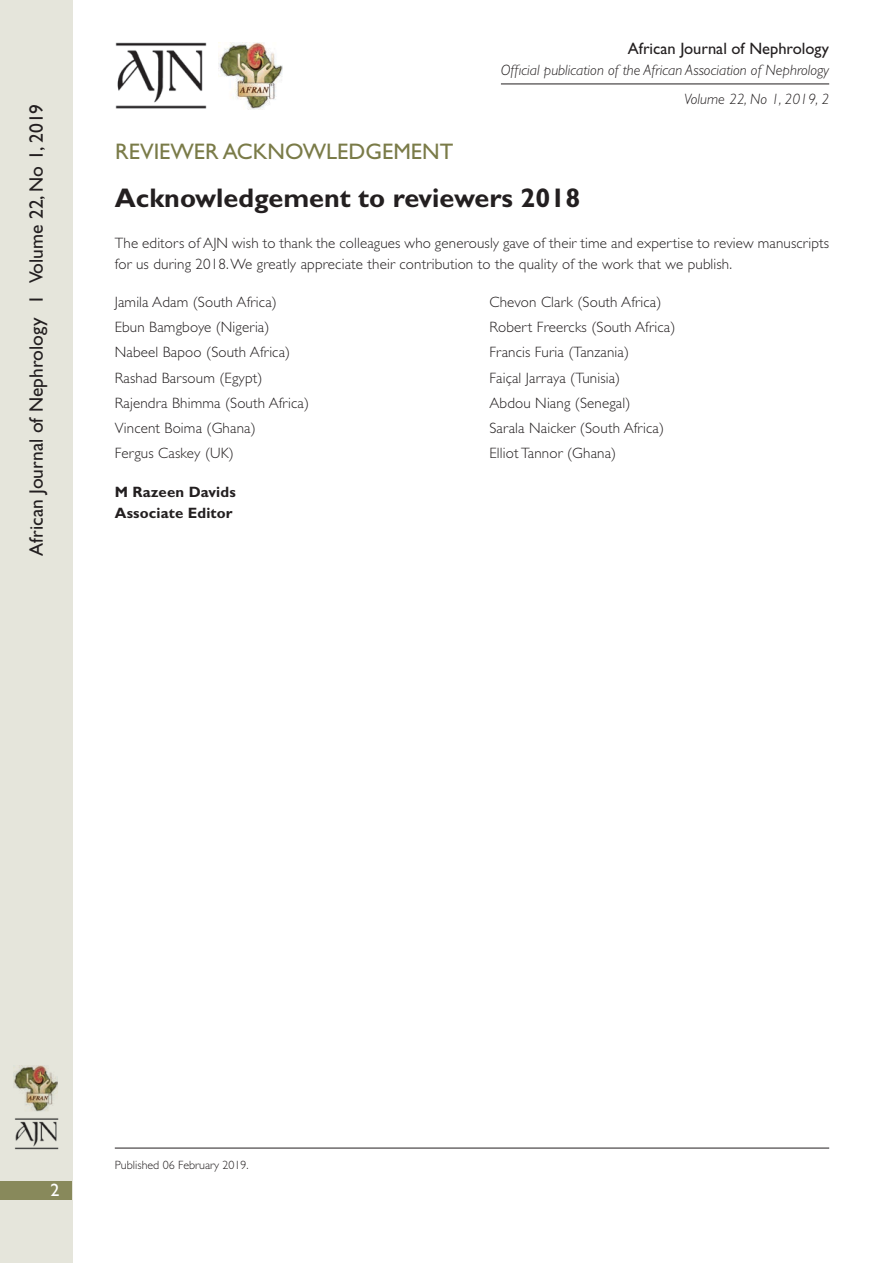
<style>
.page{position:relative;width:893px;height:1263px;background:#fff}
.page>*{position:absolute;margin:0;border:0;box-sizing:border-box;transform-origin:0 0}
.t1{font:700 27px "Gill Sans Std";color:#231f20}
.t2{font:22.5px "Gill Sans Std";color:#7a7b48}
.t3{font:19.5px "Gill Sans Std";color:#231f20}
.t4{font:18px "Gill Sans Std";color:#fff}
.t5{font:16.5px "Gill Sans Std";color:#231f20}
.t6{font:300 15px/25.2px "Gill Sans Std";letter-spacing:.01em;color:#231f20}
.t7{font:italic 300 15px/29.5px "Gill Sans Std";color:#231f20;text-align:right}
.t8{font:700 15px/21px "Gill Sans Std";letter-spacing:.01em;color:#231f20}
.t9{font:300 12px "Gill Sans Std";color:#231f20}
</style>
<div class="page">
<div style="left:0;top:0;width:72px;height:1263px;background:#e5e5db"></div>
<div style="left:0;top:1181px;width:72px;height:18px;background:#88895b"></div>
<img style="left:14px;top:1118px;width:45px;height:32px">
<img style="left:14px;top:1065px;width:44px;height:46px">
<img style="left:115px;top:42px;width:92px;height:67px">
<img style="left:219px;top:43px;width:63px;height:67px">
<hr style="left:501px;top:84px;width:328px;height:1px;background:#231f20">
<hr style="left:115px;top:1148px;width:714px;height:1px;background:#231f20">
<h3 class="t3" style="left:25px;top:556px;width:453px;rotate:-90deg">African Journal of Nephrology I Volume 22, No 1, 2019</h3>
<h2 class="t2" style="left:115px;top:138px;width:340px">REVIEWER ACKNOWLEDGEMENT</h2>
<p class="t5" style="left:628px;top:39px;width:203px">African Journal of Nephrology</p>
<p class="t7" style="left:501px;top:55px;width:330px">Official publication of the African Association of Nephrology<br>Volume 22, No 1, 2019, 2</p>
<h1 class="t1" style="left:115px;top:182px;width:467px">Acknowledgement to reviewers 2018</h1>
<p class="t6" style="left:115px;top:233px;width:716px;line-height:21px">The editors of AJN wish to thank the colleagues who generously gave of their time and expertise to review manuscripts for us during 2018. We greatly appreciate their contribution to the quality of the work that we publish.</p>
<p class="t6" style="left:115px;top:289px;width:196px">Jamila Adam (South Africa)<br>Ebun Bamgboye (Nigeria)<br>Nabeel Bapoo (South Africa)<br>Rashad Barsoum (Egypt)<br>Rajendra Bhimma (South Africa)<br>Vincent Boima (Ghana)<br>Fergus Caskey (UK)</p>
<p class="t6" style="left:489px;top:289px;width:187px">Chevon Clark (South Africa)<br>Robert Freercks (South Africa)<br>Francis Furia (Tanzania)<br>Faiçal Jarraya (Tunisia)<br>Abdou Niang (Senegal)<br>Sarala Naicker (South Africa)<br>Elliot Tannor (Ghana)</p>
<p class="t8" style="left:115px;top:482px;width:122px">M Razeen Davids<br>Associate Editor</p>
<p class="t4" style="left:51px;top:1180px;width:10px">2</p>
<p class="t9" style="left:115px;top:1158px;width:135px">Published 06 February 2019.</p>
</div>
